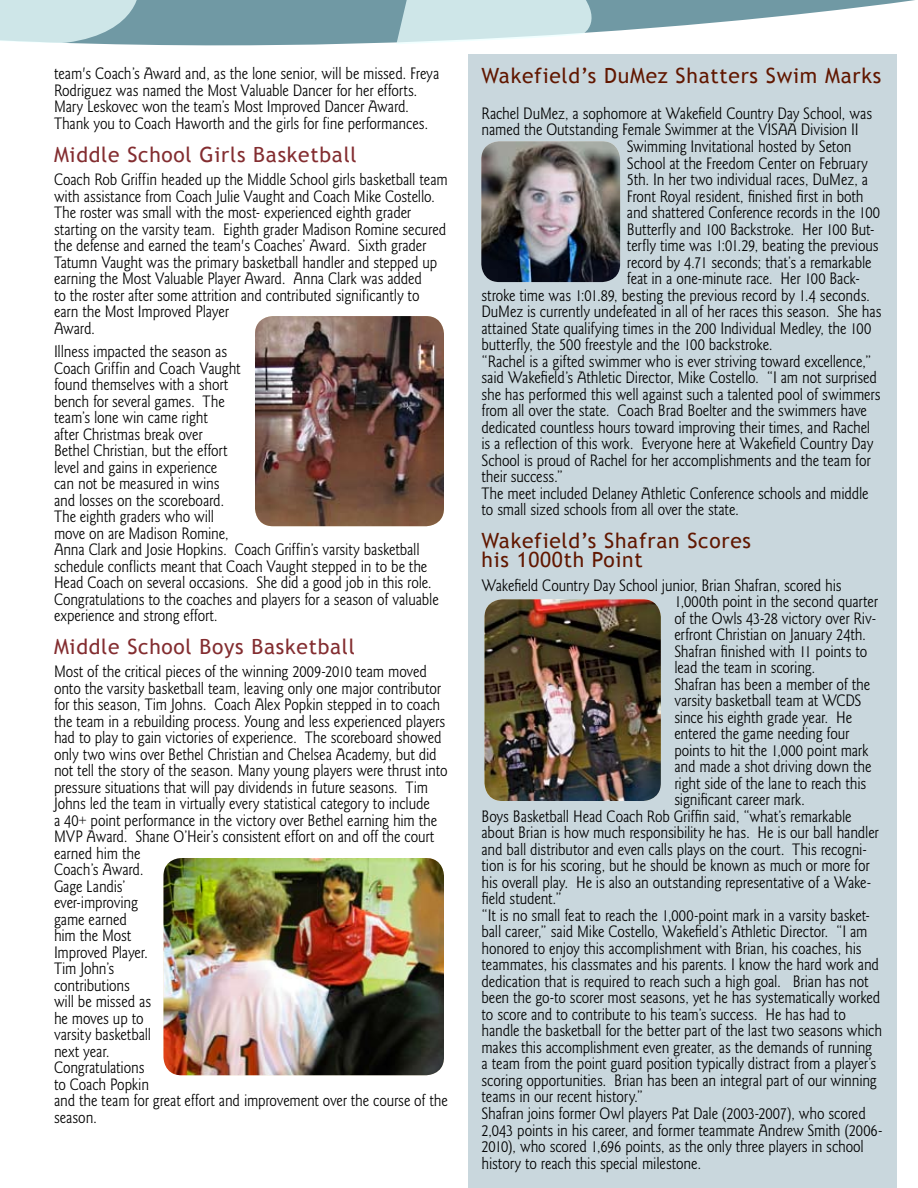
<style>
.page{position:relative;width:918px;height:1188px;background:#fff}
.page>*{position:absolute;margin:0;border:0;box-sizing:border-box;transform-origin:0 0}
.t1{font:21px/19.5px "Trebuchet MS";letter-spacing:.035em;color:#611700}
.t2{font:21px "Trebuchet MS";letter-spacing:.035em;color:#832d30}
.t3{font:17.25px/16.5px "AYT Goudy Sans";letter-spacing:-.01em;color:#000;scale:.9 1}
</style>
<div class="page">
<svg style="left:141px;top:0;width:774px;height:46px;fill:#7099a4"></svg>
<svg style="left:396px;top:0;width:197px;height:44px;background:#d0e6e8"></svg>
<svg style="left:0;top:0;width:141px;height:45px;background:#bed9dc"></svg>
<div style="left:468px;top:54px;width:429px;height:1134px;background:#c9d7dd"></div>
<img style="left:484px;top:599px;width:177px;height:202px">
<img style="left:164px;top:858px;width:280px;height:217px">
<img style="left:255px;top:316px;width:189px;height:210px">
<img style="left:481px;top:141px;width:139px;height:141px">
<p class="t3" style="left:54px;top:66px;width:430px">team's Coach’s Award and, as the lone senior, will be missed. Freya Rodriguez was named the Most Valuable Dancer for her efforts.<br>Mary Leskovec won the team’s Most Improved Dancer Award.<br>Thank you to Coach Haworth and the girls for fine performances.</p>
<p class="t2" style="left:54px;top:142px;width:304px">Middle School Girls Basketball</p>
<p class="t3" style="left:54px;top:172px;width:439px">Coach Rob Griffin headed up the Middle School girls basketball team with assistance from Coach Julie Vaught and Coach Mike Costello.<br>The roster was small with the most- experienced eighth grader starting on the varsity team. Eighth grader Madison Romine secured the defense and earned the team's Coaches’ Award. Sixth grader Tatumn Vaught was the primary basketball handler and stepped up earning the Most Valuable Player Award. Anna Clark was added<br>to the roster after some attrition and contributed significantly to earn the Most Improved Player<br>Award.</p>
<p class="t3" style="left:54px;top:343px;width:429px">Illness impacted the season as<br>Coach Griffin and Coach Vaught<br>found themselves with a short<br>bench for several games. The<br>team’s lone win came right<br>after Christmas break over<br>Bethel Christian, but the effort<br>level and gains in experience<br>can not be measured in wins<br>and losses on the scoreboard.<br>The eighth graders who will<br>move on are Madison Romine,<br>Anna Clark and Josie Hopkins. Coach Griffin’s varsity basketball schedule conflicts meant that Coach Vaught stepped in to be the Head Coach on several occasions. She did a good job in this role.<br>Congratulations to the coaches and players for a season of valuable experience and strong effort.</p>
<p class="t2" style="left:54px;top:634px;width:303px">Middle School Boys Basketball</p>
<p class="t3" style="left:54px;top:664px;width:439px">Most of the critical pieces of the winning 2009-2010 team moved onto the varsity basketball team, leaving only one major contributor for this season, Tim Johns. Coach Alex Popkin stepped in to coach the team in a rebuilding process. Young and less experienced players had to play to gain victories of experience. The scoreboard showed only two wins over Bethel Christian and Chelsea Academy, but did not tell the story of the season. Many young players were thrust into pressure situations that will pay dividends in future seasons. Tim Johns led the team in virtually every statistical category to include<br>a 40+ point performance in the victory over Bethel earning him the MVP Award. Shane O’Heir’s consistent effort on and off the court earned him the<br>Coach’s Award.<br>Gage Landis’<br>ever-improving<br>game earned<br>him the Most<br>Improved Player.<br>Tim John’s<br>contributions<br>will be missed as<br>he moves up to<br>varsity basketball<br>next year.<br>Congratulations<br>to Coach Popkin<br>and the team for great effort and improvement over the course of the season.</p>
<p class="t1" style="left:482px;top:66px;width:401px">Wakefield’s DuMez Shatters Swim Marks</p>
<p class="t3" style="left:482px;top:105px;width:436px">Rachel DuMez, a sophomore at Wakefield Country Day School, was</p>
<p class="t3" style="left:482px;top:122px;width:421px">named the Outstanding Female Swimmer at the VISAA Division II</p>
<p class="t3" style="left:627px;top:138px;width:251px">Swimming Invitational hosted by Seton</p>
<p class="t3" style="left:627px;top:155px;width:269px">School at the Freedom Center on February</p>
<p class="t3" style="left:627px;top:171px;width:270px">5th. In her two individual races, DuMez, a</p>
<p class="t3" style="left:627px;top:188px;width:265px">Front Royal resident, finished first in both</p>
<p class="t3" style="left:627px;top:204px;width:283px">and shattered Conference records in the 100</p>
<p class="t3" style="left:627px;top:221px;width:277px">Butterfly and 100 Backstroke. Her 100 But-</p>
<p class="t3" style="left:627px;top:237px;width:281px">terfly time was 1:01.29, beating the previous</p>
<p class="t3" style="left:627px;top:254px;width:273px">record by 4.71 seconds; that’s a remarkable</p>
<p class="t3" style="left:627px;top:270px;width:260px">feat in a one-minute race. Her 100 Back-</p>
<p class="t3" style="left:481px;top:287px;width:433px">stroke time was 1:01.89, besting the previous record by 1.4 seconds.</p>
<p class="t3" style="left:481px;top:304px;width:446px">DuMez is currently undefeated in all of her races this season. She has</p>
<p class="t3" style="left:481px;top:320px;width:435px">attained State qualifying times in the 200 Individual Medley, the 100</p>
<p class="t3" style="left:481px;top:337px;width:325px">butterfly, the 500 freestyle and the 100 backstroke.</p>
<p class="t3" style="left:481px;top:353px;width:435px">“Rachel is a gifted swimmer who is ever striving toward excellence,”</p>
<p class="t3" style="left:481px;top:370px;width:441px">said Wakefield’s Athletic Director, Mike Costello. “I am not surprised</p>
<p class="t3" style="left:481px;top:386px;width:445px">she has performed this well against such a talented pool of swimmers</p>
<p class="t3" style="left:481px;top:403px;width:430px">from all over the state. Coach Brad Boelter and the swimmers have</p>
<p class="t3" style="left:481px;top:419px;width:433px">dedicated countless hours toward improving their times, and Rachel</p>
<p class="t3" style="left:481px;top:436px;width:437px">is a reflection of this work. Everyone here at Wakefield Country Day</p>
<p class="t3" style="left:481px;top:452px;width:434px">School is proud of Rachel for her accomplishments and the team for</p>
<p class="t3" style="left:481px;top:469px;width:92px">their success.”</p>
<p class="t3" style="left:481px;top:485px;width:432px">The meet included Delaney Athletic Conference schools and middle</p>
<p class="t3" style="left:481px;top:502px;width:288px">to small sized schools from all over the state.</p>
<p class="t1" style="left:482px;top:531px;width:271px">Wakefield’s Shafran Scores his 1000th Point</p>
<p class="t3" style="left:482px;top:577px;width:402px">Wakefield Country Day School junior, Brian Shafran, scored his</p>
<p class="t3" style="left:674px;top:594px;width:228px">1,000th point in the second quarter</p>
<p class="t3" style="left:674px;top:610px;width:226px">of the Owls 43-28 victory over Riv-</p>
<p class="t3" style="left:674px;top:627px;width:214px">erfront Christian on January 24th.</p>
<p class="t3" style="left:674px;top:643px;width:216px">Shafran finished with 11 points to</p>
<p class="t3" style="left:674px;top:660px;width:158px">lead the team in scoring.</p>
<p class="t3" style="left:674px;top:676px;width:219px">Shafran has been a member of the</p>
<p class="t3" style="left:674px;top:693px;width:209px">varsity basketball team at WCDS</p>
<p class="t3" style="left:674px;top:709px;width:199px">since his eighth grade year. He</p>
<p class="t3" style="left:674px;top:726px;width:196px">entered the game needing four</p>
<p class="t3" style="left:674px;top:742px;width:217px">points to hit the 1,000 point mark</p>
<p class="t3" style="left:674px;top:759px;width:221px">and made a shot driving down the</p>
<p class="t3" style="left:674px;top:775px;width:215px">right side of the lane to reach this</p>
<p class="t3" style="left:674px;top:792px;width:147px">significant career mark.</p>
<p class="t3" style="left:482px;top:808px;width:413px">Boys Basketball Head Coach Rob Griffin said, “what’s remarkable</p>
<p class="t3" style="left:482px;top:825px;width:443px">about Brian is how much responsibility he has. He is our ball handler</p>
<p class="t3" style="left:482px;top:841px;width:430px">and ball distributor and even calls plays on the court. This recogni-</p>
<p class="t3" style="left:481px;top:858px;width:433px">tion is for his scoring, but he should be known as much or more for</p>
<p class="t3" style="left:481px;top:874px;width:434px">his overall play. He is also an outstanding representative of a Wake-</p>
<p class="t3" style="left:481px;top:891px;width:91px">field student.”</p>
<p class="t3" style="left:481px;top:907px;width:433px">“It is no small feat to reach the 1,000-point mark in a varsity basket-</p>
<p class="t3" style="left:481px;top:924px;width:431px">ball career,” said Mike Costello, Wakefield’s Athletic Director. “I am</p>
<p class="t3" style="left:481px;top:940px;width:424px">honored to enjoy this accomplishment with Brian, his coaches, his</p>
<p class="t3" style="left:481px;top:957px;width:443px">teammates, his classmates and his parents. I know the hard work and</p>
<p class="t3" style="left:481px;top:973px;width:432px">dedication that is required to reach such a high goal. Brian has not</p>
<p class="t3" style="left:481px;top:990px;width:445px">been the go-to scorer most seasons, yet he has systematically worked</p>
<p class="t3" style="left:481px;top:1006px;width:406px">to score and to contribute to his team’s success. He has had to</p>
<p class="t3" style="left:481px;top:1023px;width:447px">handle the basketball for the better part of the last two seasons which</p>
<p class="t3" style="left:481px;top:1039px;width:436px">makes this accomplishment even greater, as the demands of running</p>
<p class="t3" style="left:481px;top:1056px;width:440px">a team from the point guard position typically distract from a player’s</p>
<p class="t3" style="left:481px;top:1072px;width:441px">scoring opportunities. Brian has been an integral part of our winning</p>
<p class="t3" style="left:481px;top:1089px;width:181px">teams in our recent history.”</p>
<p class="t3" style="left:481px;top:1105px;width:429px">Shafran joins former Owl players Pat Dale (2003-2007), who scored</p>
<p class="t3" style="left:481px;top:1122px;width:447px">2,043 points in his career, and former teammate Andrew Smith (2006-</p>
<p class="t3" style="left:481px;top:1138px;width:426px">2010), who scored 1,696 points, as the only three players in school</p>
<p class="t3" style="left:481px;top:1155px;width:246px">history to reach this special milestone.</p>
</div>
